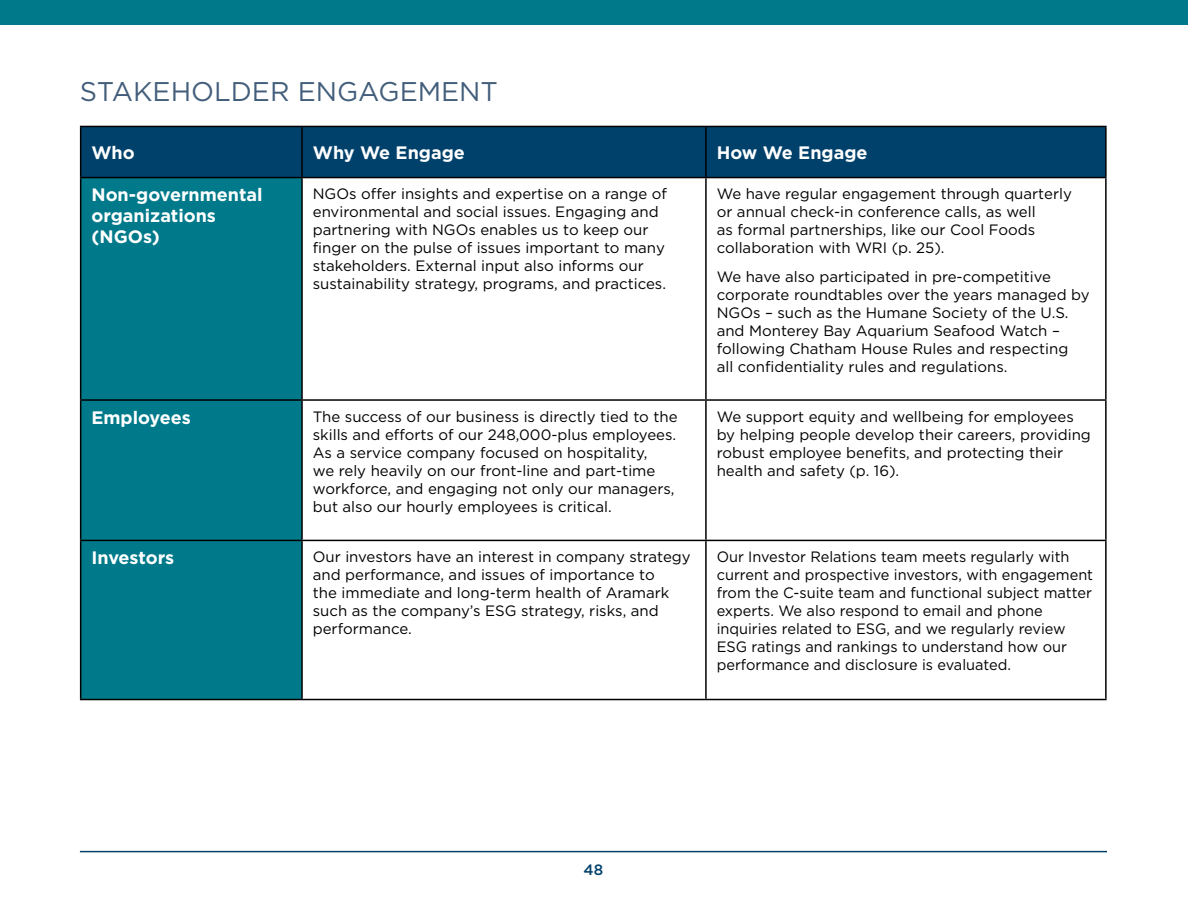
<style>
.page{position:relative;width:1188px;height:918px;background:#fff}
.page>*{position:absolute;margin:0;border:0;box-sizing:border-box;transform-origin:0 0}
.t1{font:27px "Gotham HTF";color:#435e7b}
.t2{font:700 18px/21px "Gotham HTF";color:#fff}
.t3{font:15px/18px "Gotham HTF";color:#000}
.t4{font:500 15px "Gotham HTF";color:#00416b}
</style>
<div class="page">
<hr style="left:80px;top:851px;width:1027px;height:1px;background:#00416b">
<div style="left:81px;top:127px;width:1024px;height:50px;background:#00416b"></div>
<div style="left:81px;top:178px;width:220px;height:521px;background:#007a8a"></div>
<hr style="left:80px;top:126px;width:222px;height:1px;background:#000">
<hr style="left:80px;top:127px;width:1px;height:50px;background:#000">
<hr style="left:302px;top:126px;width:404px;height:1px;background:#000">
<hr style="left:301px;top:127px;width:2px;height:50px;background:#000">
<hr style="left:706px;top:126px;width:401px;height:1px;background:#000">
<hr style="left:705px;top:127px;width:2px;height:50px;background:#000">
<hr style="left:1105px;top:127px;width:2px;height:50px;background:#000">
<hr style="left:80px;top:177px;width:222px;height:1px;background:#000">
<hr style="left:80px;top:178px;width:1px;height:221px;background:#000">
<hr style="left:302px;top:177px;width:404px;height:1px;background:#000">
<hr style="left:301px;top:178px;width:2px;height:221px;background:#000">
<hr style="left:706px;top:177px;width:401px;height:1px;background:#000">
<hr style="left:705px;top:178px;width:2px;height:221px;background:#000">
<hr style="left:1105px;top:178px;width:2px;height:221px;background:#000">
<hr style="left:80px;top:399px;width:222px;height:2px;background:#000">
<hr style="left:80px;top:401px;width:1px;height:139px;background:#000">
<hr style="left:302px;top:399px;width:404px;height:2px;background:#000">
<hr style="left:301px;top:401px;width:2px;height:139px;background:#000">
<hr style="left:706px;top:399px;width:401px;height:2px;background:#000">
<hr style="left:705px;top:401px;width:2px;height:139px;background:#000">
<hr style="left:1105px;top:401px;width:2px;height:139px;background:#000">
<hr style="left:80px;top:540px;width:222px;height:1px;background:#000">
<hr style="left:80px;top:541px;width:1px;height:158px;background:#000">
<hr style="left:302px;top:540px;width:404px;height:1px;background:#000">
<hr style="left:301px;top:541px;width:2px;height:158px;background:#000">
<hr style="left:706px;top:540px;width:401px;height:1px;background:#000">
<hr style="left:705px;top:541px;width:2px;height:158px;background:#000">
<hr style="left:1105px;top:541px;width:2px;height:158px;background:#000">
<hr style="left:80px;top:699px;width:222px;height:1px;background:#000">
<hr style="left:302px;top:699px;width:404px;height:1px;background:#000">
<hr style="left:706px;top:699px;width:401px;height:1px;background:#000">
<div style="left:0;top:0;width:1188px;height:25px;background:#007a8a"></div>
<h1 class="t1" style="left:80px;top:76px;width:420px">STAKEHOLDER ENGAGEMENT</h1>
<p class="t2" style="left:91px;top:141px;width:45px">Who</p>
<p class="t2" style="left:313px;top:141px;width:154px">Why We Engage</p>
<p class="t2" style="left:717px;top:141px;width:152px">How We Engage</p>
<p class="t2" style="left:91px;top:184px;width:173px">Non-governmental organizations (NGOs)</p>
<p class="t3" style="left:313px;top:185px;width:356px">NGOs offer insights and expertise on a range of environmental and social issues. Engaging and partnering with NGOs enables us to keep our finger on the pulse of issues important to many stakeholders. External input also informs our sustainability strategy, programs, and practices.</p>
<p class="t3" style="left:717px;top:185px;width:357px">We have regular engagement through quarterly or annual check-in conference calls, as well<br>as formal partnerships, like our Cool Foods collaboration with WRI (p. 25).</p>
<p class="t3" style="left:717px;top:268px;width:375px">We have also participated in pre-competitive corporate roundtables over the years managed by NGOs – such as the Humane Society of the U.S. and Monterey Bay Aquarium Seafood Watch – following Chatham House Rules and respecting<br>all confidentiality rules and regulations.</p>
<p class="t2" style="left:91px;top:407px;width:101px">Employees</p>
<p class="t3" style="left:313px;top:407px;width:366px">The success of our business is directly tied to the skills and efforts of our 248,000-plus employees.<br>As a service company focused on hospitality,<br>we rely heavily on our front-line and part-time workforce, and engaging not only our managers, but also our hourly employees is critical.</p>
<p class="t3" style="left:717px;top:407px;width:376px">We support equity and wellbeing for employees by helping people develop their careers, providing robust employee benefits, and protecting their health and safety (p. 16).</p>
<p class="t2" style="left:91px;top:547px;width:84px">Investors</p>
<p class="t3" style="left:313px;top:548px;width:379px">Our investors have an interest in company strategy and performance, and issues of importance to<br>the immediate and long-term health of Aramark such as the company’s ESG strategy, risks, and performance.</p>
<p class="t3" style="left:717px;top:548px;width:378px">Our Investor Relations team meets regularly with current and prospective investors, with engagement from the C-suite team and functional subject matter experts. We also respond to email and phone inquiries related to ESG, and we regularly review ESG ratings and rankings to understand how our performance and disclosure is evaluated.</p>
<p class="t4" style="left:584px;top:861px;width:21px">48</p>
</div>
